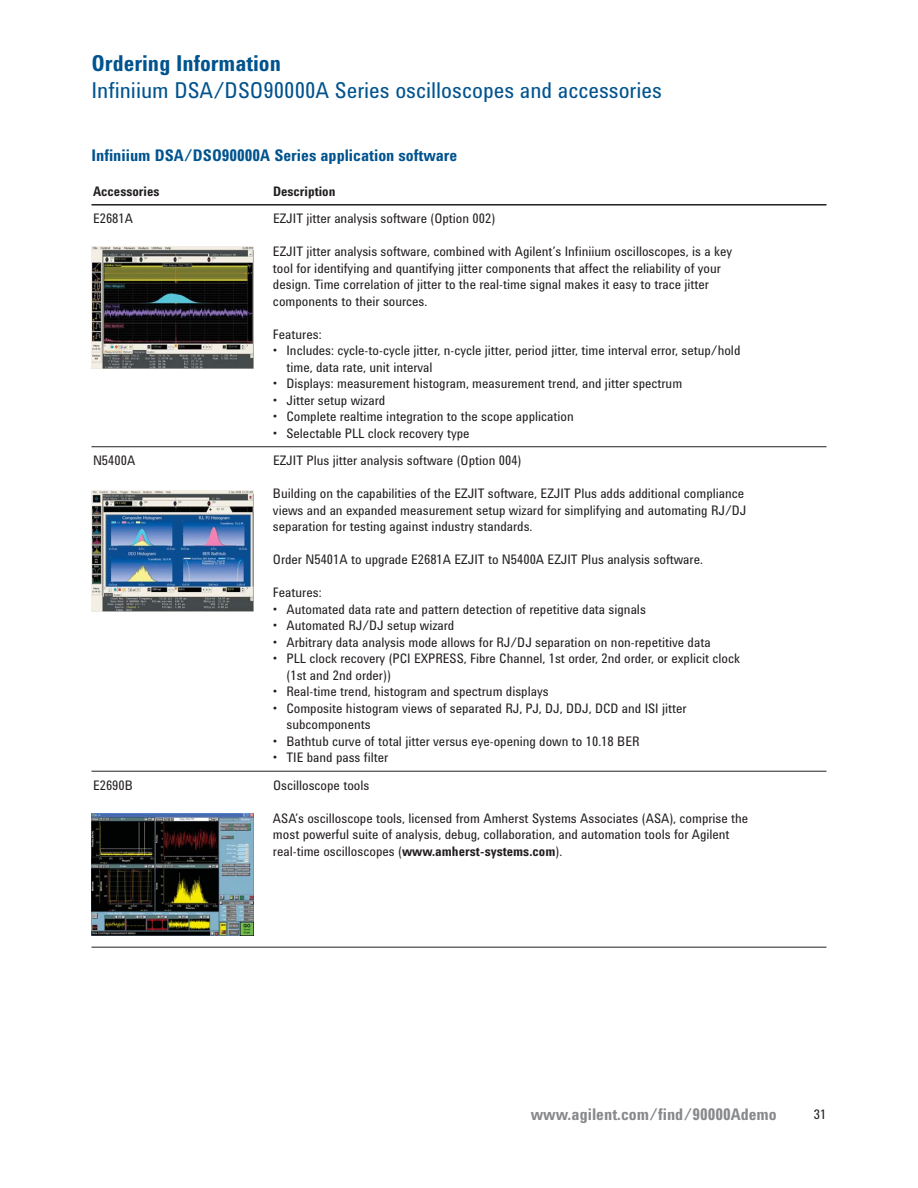
<style>
.page{position:relative;width:918px;height:1188px;background:#fff}
.page>*{position:absolute;margin:0;border:0;box-sizing:border-box;transform-origin:0 0}
.t1{font:22.5px "Agilent Condensed CFF";color:#00538e}
.t2{font:700 22.5px "Agilent Condensed CFF";color:#00538e}
.t3{font:700 16.5px "Agilent Condensed CFF";color:#00538e}
.t4{font:700 16.5px "Agilent Condensed CFF";color:#88898c}
.t5{font:13.5px/16.5px "Agilent Condensed CFF";color:#231f20}
.t6{font:700 13.5px "Agilent Condensed CFF";color:#231f20}
.s1{font-weight:700}
</style>
<div class="page">
<hr style="left:92px;top:947px;width:660px;height:1px;background:#231f20">
<hr style="left:752px;top:947px;width:74px;height:1px;background:#231f20">
<hr style="left:92px;top:204px;width:660px;height:2px;background:#231f20">
<hr style="left:752px;top:204px;width:74px;height:2px;background:#231f20">
<hr style="left:92px;top:446px;width:734px;height:1px;background:#231f20">
<hr style="left:92px;top:771px;width:660px;height:1px;background:#231f20">
<hr style="left:752px;top:771px;width:74px;height:1px;background:#231f20">
<img style="left:92px;top:490px;width:162px;height:122px">
<img style="left:92px;top:246px;width:162px;height:122px">
<img style="left:92px;top:814px;width:162px;height:122px">
<h1 class="t2" style="left:92px;top:55px;width:191px">Ordering Information</h1>
<h1 class="t1" style="left:92px;top:82px;width:572px">Infiniium DSA/DSO90000A Series oscilloscopes and accessories</h1>
<p class="t3" style="left:92px;top:149px;width:367px">Infiniium DSA/DSO90000A Series application software</p>
<p class="t6" style="left:93px;top:186px;width:68px">Accessories</p>
<p class="t6" style="left:273px;top:186px;width:64px">Description</p>
<p class="t5" style="left:93px;top:212px;width:42px">E2681A</p>
<p class="t5" style="left:273px;top:212px;width:224px">EZJIT jitter analysis software (Option 002)</p>
<p class="t5" style="left:273px;top:245px;width:461px">EZJIT jitter analysis software, combined with Agilent’s Infiniium oscilloscopes, is a key tool for identifying and quantifying jitter components that affect the reliability of your design. Time correlation of jitter to the real-time signal makes it easy to trace jitter components to their sources.</p>
<p class="t5" style="left:273px;top:327px;width:50px">Features:</p>
<p class="t5" style="left:286px;top:344px;width:455px;text-indent:-14px">• Includes: cycle-to-cycle jitter, n-cycle jitter, period jitter, time interval error, setup/hold time, data rate, unit interval</p>
<p class="t5" style="left:273px;top:377px;width:411px">• Displays: measurement histogram, measurement trend, and jitter spectrum</p>
<p class="t5" style="left:273px;top:393px;width:114px">• Jitter setup wizard</p>
<p class="t5" style="left:273px;top:410px;width:302px">• Complete realtime integration to the scope application</p>
<p class="t5" style="left:273px;top:426px;width:198px">• Selectable PLL clock recovery type</p>
<p class="t5" style="left:93px;top:454px;width:44px">N5400A</p>
<p class="t5" style="left:273px;top:454px;width:250px">EZJIT Plus jitter analysis software (Option 004)</p>
<p class="t5" style="left:273px;top:487px;width:475px">Building on the capabilities of the EZJIT software, EZJIT Plus adds additional compliance views and an expanded measurement setup wizard for simplifying and automating RJ/DJ separation for testing against industry standards.</p>
<p class="t5" style="left:273px;top:553px;width:431px">Order N5401A to upgrade E2681A EZJIT to N5400A EZJIT Plus analysis software.</p>
<p class="t5" style="left:273px;top:586px;width:50px">Features:</p>
<p class="t5" style="left:273px;top:602px;width:374px">• Automated data rate and pattern detection of repetitive data signals</p>
<p class="t5" style="left:273px;top:619px;width:183px">• Automated RJ/DJ setup wizard</p>
<p class="t5" style="left:273px;top:635px;width:439px">• Arbitrary data analysis mode allows for RJ/DJ separation on non-repetitive data</p>
<p class="t5" style="left:286px;top:652px;width:455px;text-indent:-14px">• PLL clock recovery (PCI EXPRESS, Fibre Channel, 1st order, 2nd order, or explicit clock (1st and 2nd order))</p>
<p class="t5" style="left:273px;top:685px;width:277px">• Real-time trend, histogram and spectrum displays</p>
<p class="t5" style="left:286px;top:701px;width:402px;text-indent:-14px">• Composite histogram views of separated RJ, PJ, DJ, DDJ, DCD and ISI jitter subcomponents</p>
<p class="t5" style="left:273px;top:734px;width:368px">• Bathtub curve of total jitter versus eye-opening down to 10.18 BER</p>
<p class="t5" style="left:273px;top:751px;width:117px">• TIE band pass filter</p>
<p class="t5" style="left:93px;top:778px;width:41px">E2690B</p>
<p class="t5" style="left:273px;top:778px;width:98px">Oscilloscope tools</p>
<p class="t5" style="left:273px;top:811px;width:477px">ASA’s oscilloscope tools, licensed from Amherst Systems Associates (ASA), comprise the most powerful suite of analysis, debug, collaboration, and automation tools for Agilent real-time oscilloscopes (<span class="s1">www.amherst-systems.com</span>).</p>
<p class="t4" style="left:531px;top:1108px;width:248px">www.agilent.com/find/90000Ademo</p>
<p class="t5" style="left:814px;top:1108px;width:14px">31</p>
</div>
